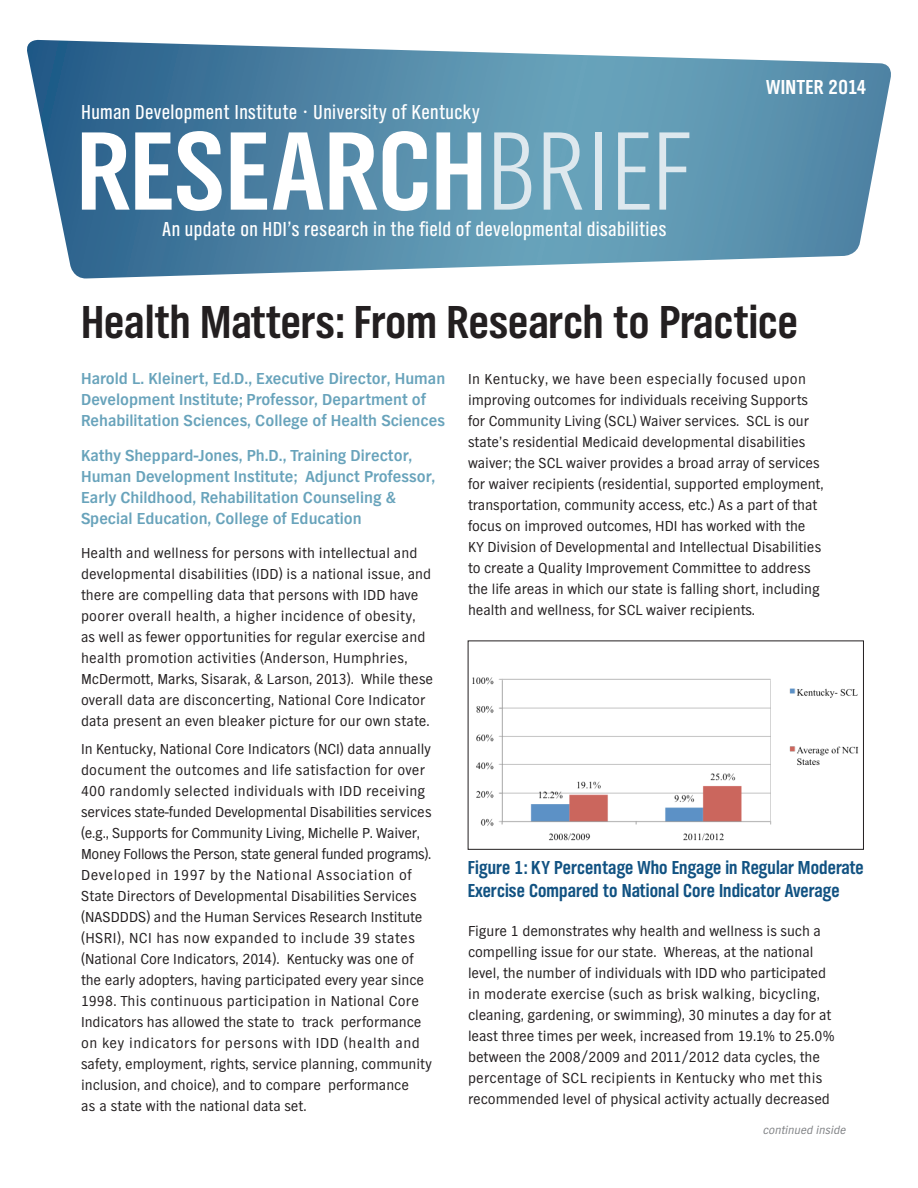
<style>
.page{position:relative;width:918px;height:1188px;background:#fff}
.page>*{position:absolute;margin:0;border:0;box-sizing:border-box;transform-origin:0 0}
.t1{font:700 115.8px "TV Nord Cond EF";color:#fff}
.t2{font:700 48px "TV Nord Cond EF";color:#231f20}
.t3{font:21px "TV Nord Cond EF";letter-spacing:.015em;color:#fff}
.t4{font:700 21px "TV Nord Cond EF";letter-spacing:.02em;color:#fff}
.Body{font:700 19.5px/23.4px "TV Nord Cond EF";letter-spacing:.005em;color:#115282}
.authors{font:700 16.5px/21px "TV Nord EF";color:#68a3bb}
.Body-2{font:15px/21px "TV Nord EF";color:#231f20}
.Body-3{font:italic 12px "TV Nord EF";color:#808285}
.s1{font-weight:300;color:#dde8ee}
</style>
<div class="page">
<svg style="left:27px;top:40px;width:864px;height:239px;background:#6998b3"></svg>
<img style="left:472px;top:677px;width:386px;height:164px">
<div style="left:468px;top:641px;width:396px;height:209px;border:1px solid #231f20"></div>
<p class="t3" style="left:81px;top:101px;width:401px">Human Development Institute • University of Kentucky</p>
<p class="t1" style="left:76px;top:108px;width:617px">RESEARCH<span class="s1">BRIEF</span></p>
<p class="t3" style="left:162px;top:218px;width:506px">An update on HDI’s research in the field of developmental disabilities</p>
<p class="t4" style="left:766px;top:76px;width:102px">WINTER 2014</p>
<p class="t2" style="left:81px;top:296px;width:718px">Health Matters: From Research to Practice</p>
<p class="authors" style="left:81px;top:368px;width:366px">Harold L. Kleinert, Ed.D., Executive Director, Human<br>Development Institute; Professor, Department of<br>Rehabilitation Sciences, College of Health Sciences</p>
<p class="authors" style="left:81px;top:445px;width:356px">Kathy Sheppard-Jones, Ph.D., Training Director, Human Development Institute; Adjunct Professor, Early Childhood, Rehabilitation Counseling &amp; Special Education, College of Education</p>
<p class="Body-2" style="left:81px;top:543px;width:354px">Health and wellness for persons with intellectual and developmental disabilities (IDD) is a national issue, and there are compelling data that persons with IDD have poorer overall health, a higher incidence of obesity, as well as fewer opportunities for regular exercise and health promotion activities (Anderson, Humphries, McDermott, Marks, Sisarak, &amp; Larson, 2013). While these overall data are disconcerting, National Core Indicator data present an even bleaker picture for our own state.</p>
<p class="Body-2" style="left:81px;top:738px;width:353px">In Kentucky, National Core Indicators (NCI) data annually document the outcomes and life satisfaction for over 400 randomly selected individuals with IDD receiving services state-funded Developmental Disabilities services (e.g., Supports for Community Living, Michelle P. Waiver, Money Follows the Person, state general funded programs).<br>Developed in 1997 by the National Association of State Directors of Developmental Disabilities Services (NASDDDS) and the Human Services Research Institute (HSRI), NCI has now expanded to include 39 states (National Core Indicators, 2014). Kentucky was one of the early adopters, having participated every year since 1998. This continuous participation in National Core Indicators has allowed the state to track performance on key indicators for persons with IDD (health and safety, employment, rights, service planning, community inclusion, and choice), and to compare performance<br>as a state with the national data set.</p>
<p class="Body-2" style="left:468px;top:368px;width:357px">In Kentucky, we have been especially focused upon improving outcomes for individuals receiving Supports for Community Living (SCL) Waiver services. SCL is our state’s residential Medicaid developmental disabilities waiver; the SCL waiver provides a broad array of services for waiver recipients (residential, supported employment, transportation, community access, etc.) As a part of that focus on improved outcomes, HDI has worked with the KY Division of Developmental and Intellectual Disabilities to create a Quality Improvement Committee to address the life areas in which our state is falling short, including health and wellness, for SCL waiver recipients.</p>
<p class="Body" style="left:468px;top:856px;width:398px">Figure 1: KY Percentage Who Engage in Regular Moderate<br>Exercise Compared to National Core Indicator Average</p>
<p class="Body-2" style="left:468px;top:921px;width:368px">Figure 1 demonstrates why health and wellness is such a compelling issue for our state. Whereas, at the national level, the number of individuals with IDD who participated in moderate exercise (such as brisk walking, bicycling, cleaning, gardening, or swimming), 30 minutes a day for at least three times per week, increased from 19.1% to 25.0% between the 2008/2009 and 2011/2012 data cycles, the percentage of SCL recipients in Kentucky who met this recommended level of physical activity actually decreased</p>
<p class="Body-3" style="left:763px;top:1123px;width:85px">continued inside</p>
</div>
